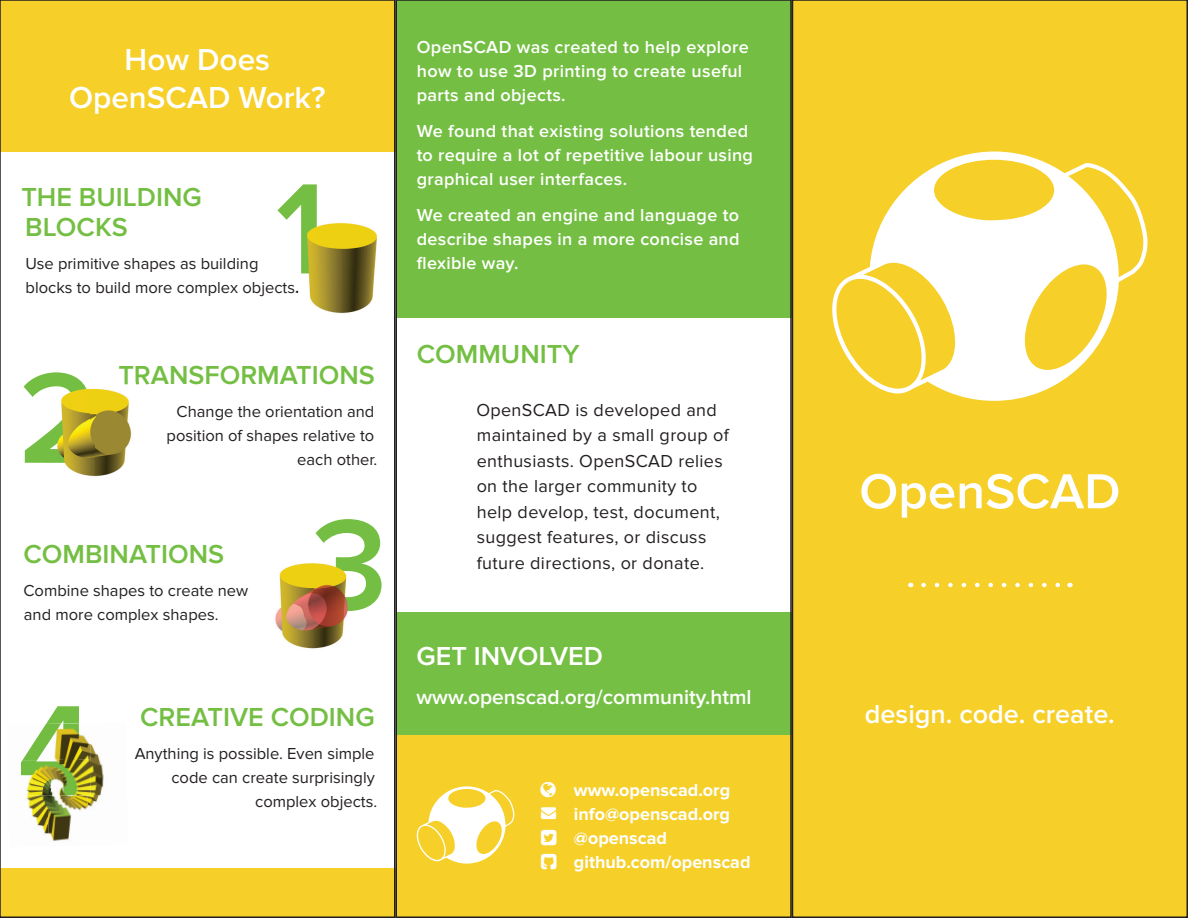
<style>
.page{position:relative;width:1188px;height:918px;background:#fff}
.page>*{position:absolute;margin:0;border:0;box-sizing:border-box;transform-origin:0 0}
.t1{font:600 133.5px "Proxima Nova";color:#74bf43}
.t2{font:600 51px "Proxima Nova";color:#fff}
.t3{font:600 31.5px/37.8px "Proxima Nova";color:#fff;text-align:center}
.t4{font:600 27px/30px "Proxima Nova";color:#74bf43}
.t5{font:600 27px "Proxima Nova";color:#fff}
.t6{font:600 21px "Proxima Nova";color:#fff}
.t7{font:600 18px/24px "Proxima Nova";letter-spacing:.02em;color:#fff}
.t8{font:18px/25.5px "Proxima Nova";letter-spacing:.02em;color:#231f20}
.t9{font:700 18px/24px "Proxima Nova";color:#fff}
.t10{font:16.5px/24px "Proxima Nova";color:#231f20}
.s1{font-weight:600}
</style>
<div class="page">
<div style="left:792px;top:0;width:396px;height:918px;background:#f6cf28"></div>
<div style="left:0;top:0;width:398px;height:152px;background:#f6cf28"></div>
<div style="left:396px;top:0;width:396px;height:318px;background:#74bf43"></div>
<div style="left:396px;top:613px;width:396px;height:122px;background:#75c044"></div>
<div style="left:396px;top:735px;width:396px;height:183px;background:#f6cf28"></div>
<div style="left:0;top:868px;width:398px;height:50px;background:#f6cf28"></div>
<svg style="left:924px;top:583px;width:136px;height:4px"></svg>
<svg style="left:832px;top:152px;width:316px;height:249px"></svg>
<svg style="left:417px;top:786px;width:97px;height:78px"></svg>
<img style="left:317px;top:223px;width:60px;height:45px">
<img style="left:297px;top:268px;width:78px;height:46px">
<img style="left:297px;top:219px;width:20px;height:54px">
<img style="left:89px;top:388px;width:42px;height:44px">
<img style="left:65px;top:432px;width:67px;height:45px">
<img style="left:44px;top:383px;width:45px;height:80px">
<img style="left:124px;top:383px;width:24px;height:2px">
<img style="left:275px;top:563px;width:39px;height:86px">
<img style="left:314px;top:611px;width:34px;height:38px">
<img style="left:314px;top:558px;width:46px;height:53px">
<img style="left:26px;top:795px;width:22px;height:39px">
<img style="left:88px;top:744px;width:16px;height:63px">
<img style="left:48px;top:795px;width:40px;height:46px">
<img style="left:23px;top:723px;width:68px;height:36px">
<img style="left:21px;top:759px;width:70px;height:36px">
<div style="left:0;top:0;width:396px;height:918px;border:2px solid #231f20"></div>
<div style="left:396px;top:0;width:396px;height:918px;border:2px solid #231f20"></div>
<div style="left:792px;top:0;width:396px;height:918px;border:2px solid #231f20"></div>
<h3 class="t3" style="left:69px;top:41px;width:258px">How Does<br>OpenSCAD Work?</h3>
<h1 class="t1" style="left:276px;top:152px;width:52px">1</h1>
<h3 class="t4" style="left:21px;top:182px;width:182px">THE BUILDING<br>BLOCKS</h3>
<p class="t10" style="left:25px;top:252px;width:275px">Use primitive shapes as building blocks to build more complex objects<span class="s1">.</span></p>
<h1 class="t1" style="left:18px;top:342px;width:81px">2</h1>
<h3 class="t4" style="left:118px;top:361px;width:258px">TRANSFORMATIONS</h3>
<p class="t10" style="left:167px;top:400px;width:212px;text-align:right">Change the orientation and position of shapes relative to each other.</p>
<h3 class="t4" style="left:24px;top:539px;width:202px">COMBINATIONS</h3>
<p class="t10" style="left:23px;top:579px;width:226px">Combine shapes to create new and more complex shapes.</p>
<h1 class="t1" style="left:311px;top:488px;width:78px">3</h1>
<h1 class="t1" style="left:17px;top:674px;width:79px">4</h1>
<h3 class="t4" style="left:140px;top:703px;width:236px">CREATIVE CODING</h3>
<p class="t10" style="left:135px;top:742px;width:244px;text-align:right">Anything is possible. Even simple code can create surprisingly complex objects.</p>
<p class="t7" style="left:417px;top:36px;width:334px">OpenSCAD was created to help explore how to use 3D printing to create useful parts and objects.</p>
<p class="t7" style="left:417px;top:120px;width:338px">We found that existing solutions tended to require a lot of repetitive labour using graphical user interfaces.</p>
<p class="t7" style="left:417px;top:204px;width:324px;text-align:justify">We created an engine and language to describe shapes in a more concise and flexible way.</p>
<h3 class="t4" style="left:417px;top:340px;width:164px">COMMUNITY</h3>
<p class="t8" style="left:476px;top:397px;width:254px">OpenSCAD is developed and maintained by a small group of enthusiasts. OpenSCAD relies on the larger community to help develop, test, document, suggest features, or discuss future directions, or donate.</p>
<h3 class="t5" style="left:416px;top:641px;width:188px">GET INVOLVED</h3>
<p class="t6" style="left:416px;top:685px;width:337px">www.openscad.org/community.html</p>
<p class="t9" style="left:574px;top:778px;width:178px">www.openscad.org info@openscad.org @openscad github.com/openscad</p>
<h2 class="t2" style="left:859px;top:462px;width:263px">OpenSCAD</h2>
<h3 class="t5" style="left:865px;top:699px;width:251px">design. code. create.</h3>
</div>
